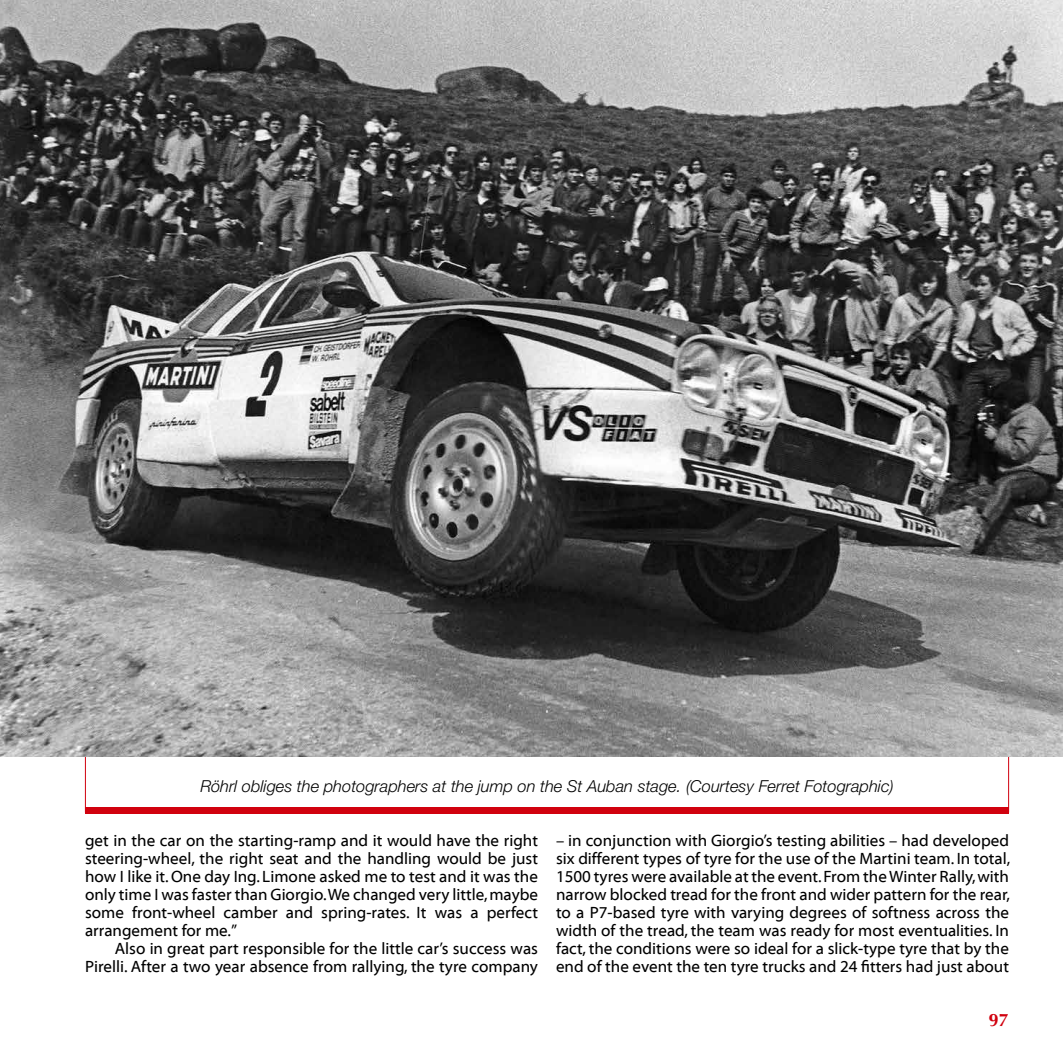
<style>
.page{position:relative;width:1063px;height:1063px;background:#fff}
.page>*{position:absolute;margin:0;border:0;box-sizing:border-box;transform-origin:0 0}
.t1{font:700 18px "Optima";color:#d1010e}
.t2{font:16.5px/18px "Myriad Web";color:#000;text-align:justify}
.t3{font:italic 300 16.5px "Helvetica Neue";color:#000}
</style>
<div class="page">
<div style="left:85px;top:807px;width:924px;height:7px;background:#d1010e"></div>
<img style="left:0;top:0;width:1063px;height:757px">
<p class="t3" style="left:200px;top:776px;width:695px">Röhrl obliges the photographers at the jump on the St Auban stage. (Courtesy Ferret Fotographic)</p>
<p class="t2" style="left:85px;top:832px;width:455px">get in the car on the starting-ramp and it would have the right steering-wheel, the right seat and the handling would be just how I like it. One day Ing. Limone asked me to test and it was the only time I was faster than Giorgio. We changed very little, maybe some front-wheel camber and spring-rates. It was a perfect arrangement for me.”</p>
<p class="t2" style="left:85px;top:940px;width:455px;text-align:right">Also in great part responsible for the little car’s success was<br>Pirelli. After a two year absence from rallying, the tyre company</p>
<p class="t2" style="left:556px;top:832px;width:456px">– in conjunction with Giorgio’s testing abilities – had developed six different types of tyre for the use of the Martini team. In total, 1500 tyres were available at the event. From the Winter Rally, with narrow blocked tread for the front and wider pattern for the rear, to a P7-based tyre with varying degrees of softness across the width of the tread, the team was ready for most eventualities. In fact, the conditions were so ideal for a slick-type tyre that by the end of the event the ten tyre trucks and 24 fitters had just about</p>
<p class="t1" style="left:989px;top:1009px;width:22px">97</p>
</div>
